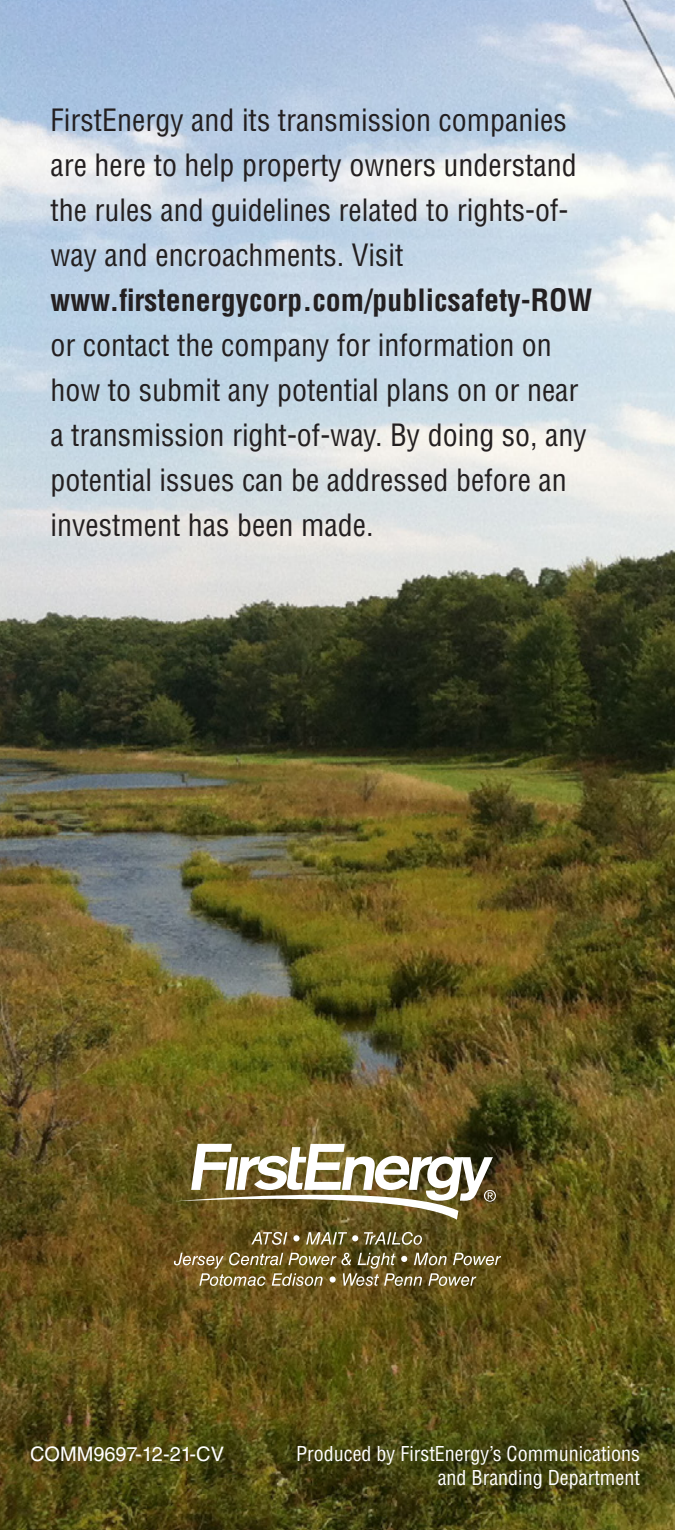
<style>
.page{position:relative;width:675px;height:1530px;background:#fff}
.page>*{position:absolute;margin:0;border:0;box-sizing:border-box;transform-origin:0 0}
.t1{font:condensed 30px/45px "Helvetica LT Std";color:#231f20}
.t2{font:condensed 20px/24px "Helvetica LT Std";color:#fff;text-align:right}
.t3{font:20px "Helvetica LT Std";color:#fff}
.s1{font-weight:700}
</style>
<div class="page">
<img style="left:1px;top:0;width:674px;height:1530px">
<svg style="left:0;top:0;width:1px;height:1530px;background:#868572"></svg>
<img style="left:10px;top:1px;width:655px;height:1529px">
<p class="t1" style="left:50px;top:98px;width:544px">FirstEnergy and its transmission companies are here to help property owners understand the rules and guidelines related to rights-of&shy;way and encroachments. Visit <span class="s1">www.firstenergycorp.com/publicsafety-ROW </span>or contact the company for information on how to submit any potential plans on or near a transmission right-of-way. By doing so, any potential issues can be addressed before an investment has been made.</p>
<p class="t3" style="left:30px;top:1442px;width:195px">COMM9697-12-21-CV</p>
<p class="t2" style="left:296px;top:1442px;width:345px">Produced by FirstEnergy’s Communications and Branding Department</p>
</div>
